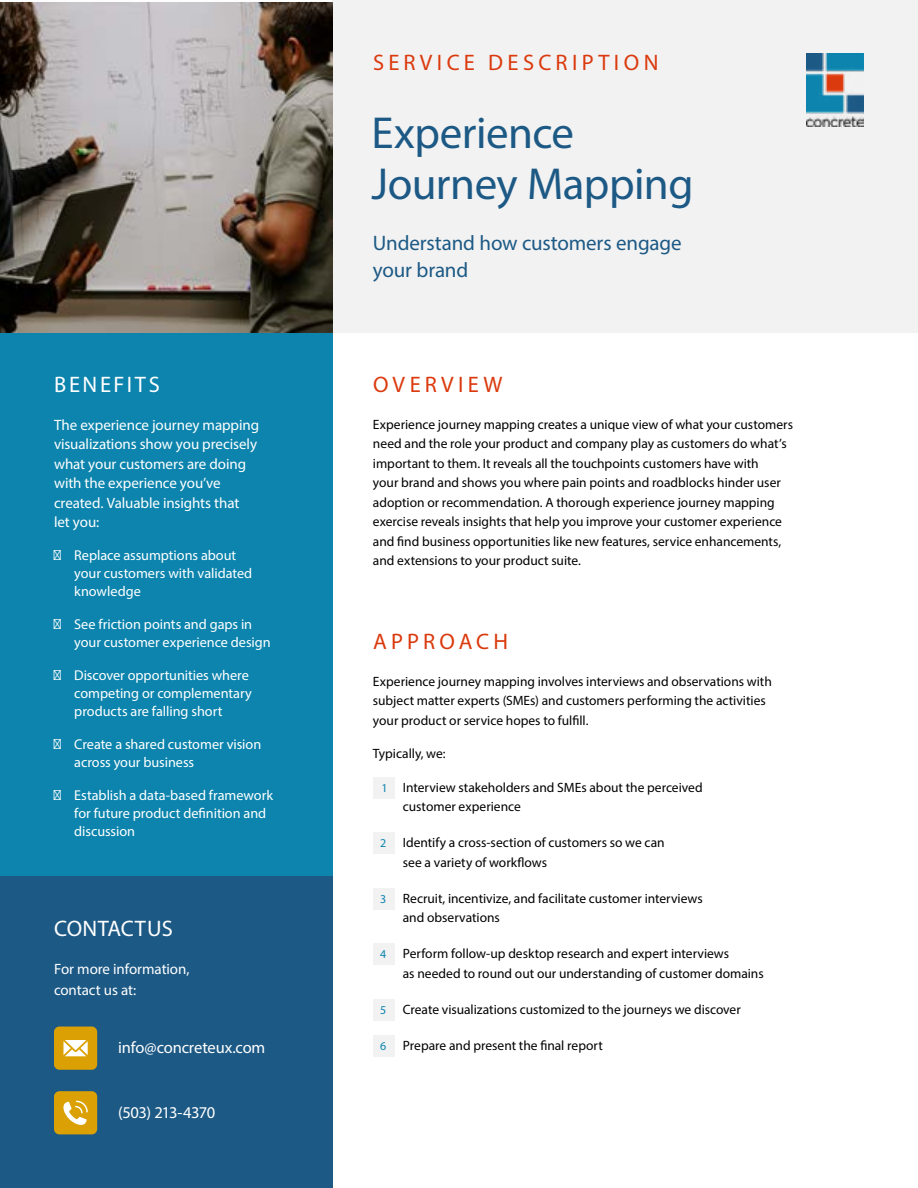
<style>
.page{position:relative;width:918px;height:1188px;background:#fff}
.page>*{position:absolute;margin:0;border:0;box-sizing:border-box;transform-origin:0 0}
.t1{font:45px/51px "Myriad Pro";letter-spacing:-.01em;color:#1c5985}
.t2{font:22.5px "Myriad Pro";letter-spacing:.19em;color:#db3a0e}
.t3{font:22.5px "Myriad Pro";letter-spacing:-.005em;color:#fff}
.t4{font:22.5px "Myriad Pro";letter-spacing:.12em;color:#fff}
.t5{font:21px/27px "Myriad Pro";letter-spacing:-.005em;color:#1c5985}
.t6{font:16.5px "Myriad Pro";letter-spacing:-.01em;color:#fff}
.t7{font:16.5px "Myriad Pro";letter-spacing:-.035em;color:#fff}
.t8{font:15px/19.5px "Myriad Pro";letter-spacing:-.005em;color:#fff}
.t9{font:14.25px/18px "Myriad Pro";color:#fff}
.t10{font:13.5px/19.5px "Myriad Pro";color:#000}
.t11{font:12px "Myriad Pro";color:#0c84ad}
</style>
<div class="page">
<div style="left:0;top:876px;width:332px;height:312px;background:#1c5985"></div>
<div style="left:0;top:333px;width:332px;height:543px;background:#0c84ad"></div>
<div style="left:332px;top:0;width:586px;height:333px;background:#f2f2f2"></div>
<div style="left:373px;top:777px;width:22px;height:22px;background:#f2f2f2"></div>
<div style="left:373px;top:833px;width:22px;height:21px;background:#f2f2f2"></div>
<div style="left:373px;top:888px;width:22px;height:22px;background:#f2f2f2"></div>
<div style="left:373px;top:944px;width:22px;height:21px;background:#f2f2f2"></div>
<div style="left:373px;top:999px;width:22px;height:22px;background:#f2f2f2"></div>
<div style="left:373px;top:1035px;width:22px;height:22px;background:#f2f2f2"></div>
<div style="left:54px;top:1027px;width:43px;height:43px;background:#dba104;border-radius:5px"></div>
<div style="left:54px;top:1091px;width:43px;height:43px;background:#dba104;border-radius:5px"></div>
<svg style="left:64px;top:1040px;width:24px;height:16px"></svg>
<svg style="left:63px;top:1100px;width:25px;height:25px"></svg>
<img style="left:806px;top:54px;width:58px;height:72px">
<img style="left:0;top:2px;width:332px;height:331px">
<h2 class="t2" style="left:373px;top:54px;width:287px">SERVICE DESCRIPTION</h2>
<h1 class="t1" style="left:371px;top:111px;width:324px">Experience<br>Journey Mapping</h1>
<h3 class="t5" style="left:373px;top:231px;width:310px">Understand how customers engage your brand</h3>
<h2 class="t4" style="left:54px;top:376px;width:107px">BENEFITS</h2>
<h2 class="t2" style="left:373px;top:376px;width:131px">OVERVIEW</h2>
<p class="t8" style="left:54px;top:416px;width:207px">The experience journey mapping visualizations show you precisely what your customers are doing with the experience you’ve created. Valuable insights that<br>let you:</p>
<p class="t9" style="left:74px;top:548px;width:180px">Replace assumptions about your customers with validated knowledge</p>
<p class="t9" style="left:74px;top:617px;width:198px">See friction points and gaps in your customer experience design</p>
<p class="t9" style="left:74px;top:668px;width:179px">Discover opportunities where competing or complementary products are falling short</p>
<p class="t9" style="left:74px;top:737px;width:189px">Create a shared customer vision across your business</p>
<p class="t9" style="left:74px;top:788px;width:200px">Establish a data-based framework for future product definition and discussion</p>
<h2 class="t3" style="left:54px;top:920px;width:120px">CONTACT US</h2>
<p class="t8" style="left:54px;top:959px;width:137px;line-height:21px">For more information, contact us at:</p>
<p class="t6" style="left:118px;top:1041px;width:149px">info@concreteux.com</p>
<p class="t7" style="left:118px;top:1106px;width:98px">(503) 213-4370</p>
<p class="t10" style="left:373px;top:416px;width:422px">Experience journey mapping creates a unique view of what your customers need and the role your product and company play as customers do what’s important to them. It reveals all the touchpoints customers have with<br>your brand and shows you where pain points and roadblocks hinder user adoption or recommendation. A thorough experience journey mapping exercise reveals insights that help you improve your customer experience and find business opportunities like new features, service enhancements, and extensions to your product suite.</p>
<h2 class="t2" style="left:373px;top:633px;width:136px">APPROACH</h2>
<p class="t10" style="left:373px;top:673px;width:400px">Experience journey mapping involves interviews and observations with subject matter experts (SMEs) and customers performing the activities your product or service hopes to fulfill.</p>
<p class="t10" style="left:373px;top:745px;width:74px">Typically, we:</p>
<p class="t11" style="left:381px;top:783px;width:8px">1</p>
<p class="t11" style="left:380px;top:839px;width:8px">2</p>
<p class="t11" style="left:380px;top:894px;width:8px">3</p>
<p class="t11" style="left:380px;top:950px;width:8px">4</p>
<p class="t11" style="left:380px;top:1006px;width:8px">5</p>
<p class="t11" style="left:380px;top:1041px;width:8px">6</p>
<p class="t10" style="left:403px;top:779px;width:301px">Interview stakeholders and SMEs about the perceived customer experience</p>
<p class="t10" style="left:403px;top:834px;width:263px">Identify a cross-section of customers so we can see a variety of workflows</p>
<p class="t10" style="left:403px;top:890px;width:301px">Recruit, incentivize, and facilitate customer interviews and observations</p>
<p class="t10" style="left:403px;top:945px;width:362px">Perform follow-up desktop research and expert interviews<br>as needed to round out our understanding of customer domains</p>
<p class="t10" style="left:403px;top:1001px;width:340px">Create visualizations customized to the journeys we discover</p>
<p class="t10" style="left:403px;top:1037px;width:201px">Prepare and present the final report</p>
</div>
